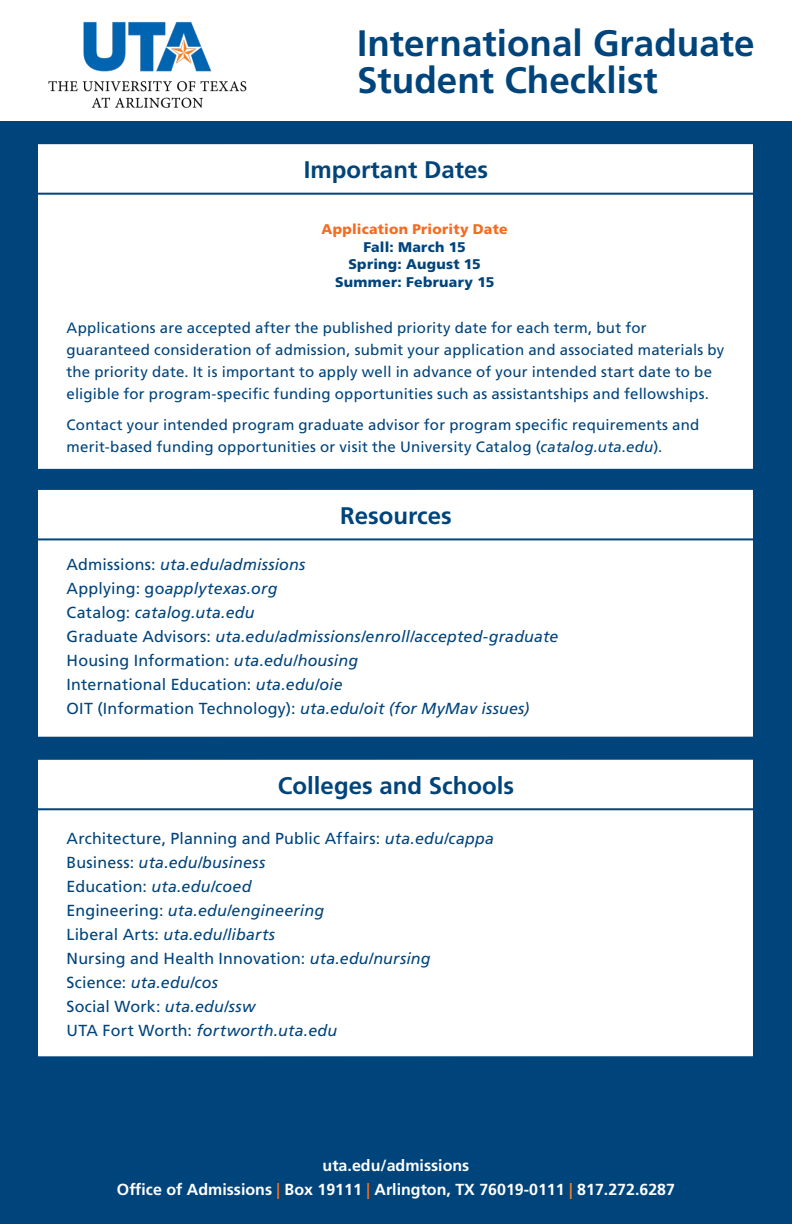
<style>
.page{position:relative;width:792px;height:1224px;background:#00447c}
.page>*{position:absolute;margin:0;border:0;box-sizing:border-box;transform-origin:0 0}
.t1{font:700 36.8px "Frutiger LT Std";color:#00447c}
.t2{font:700 24px "Frutiger LT Std";color:#00447c}
.bullets{font:italic 16px "Frutiger LT Std";letter-spacing:.015em;color:#00447c}
.bullets-2{font:16px "Frutiger LT Std";letter-spacing:.01em;color:#00447c}
.t3{font:700 16px "Frutiger LT Std";color:#fff}
.main_content{font:15px/22px "Frutiger LT Std";letter-spacing:.015em;color:#00447c}
.dates_head{font:900 14px/17.6px "Frutiger LT Std";letter-spacing:.02em;color:#00447c;text-align:center}
.s1{color:#f36c21}
.s2{font-style:italic}
.s3{font-style:normal}
.s4{color:#f58024}
</style>
<div class="page">
<div style="left:37px;top:143px;width:717px;height:327px;background:#fff"></div>
<div style="left:36px;top:142px;width:719px;height:329px;border:2px solid #00447c"></div>
<div style="left:37px;top:759px;width:717px;height:298px;background:#fff"></div>
<div style="left:36px;top:758px;width:719px;height:300px;border:2px solid #00447c"></div>
<div style="left:37px;top:489px;width:717px;height:249px;background:#fff"></div>
<div style="left:36px;top:488px;width:719px;height:251px;border:2px solid #00447c"></div>
<div style="left:0;top:0;width:792px;height:121px;background:#fff"></div>
<hr style="left:37px;top:193px;width:718px;height:2px;background:#00447c">
<hr style="left:37px;top:538px;width:718px;height:2px;background:#00447c">
<hr style="left:37px;top:808px;width:718px;height:2px;background:#00447c">
<img style="left:48px;top:21px;width:199px;height:88px">
<p class="t1" style="left:357px;top:22px;width:399px">International Graduate</p>
<p class="t1" style="left:357px;top:59px;width:302px">Student Checklist</p>
<p class="t2" style="left:304px;top:156px;width:186px">Important Dates</p>
<p class="dates_head" style="left:322px;top:221px;width:188px"><span class="s1">Application Priority Date<br></span>Fall: March 15<br>Spring: August 15<br>Summer: February 15</p>
<p class="main_content" style="left:67px;top:317px;width:659px">Applications are accepted after the published priority date for each term, but for guaranteed consideration of admission, submit your application and associated materials by the priority date. It is important to apply well in advance of your intended start date to be eligible for program-specific funding opportunities such as assistantships and fellowships.</p>
<p class="main_content" style="left:67px;top:414px;width:634px">Contact your intended program graduate advisor for program specific requirements and merit-based funding opportunities or visit the University Catalog (<span class="s2">catalog.uta.edu</span>).</p>
<p class="t2" style="left:340px;top:502px;width:113px">Resources</p>
<p class="bullets" style="left:67px;top:555px;width:240px"><span class="s3">Admissions:</span> uta.edu/admissions</p>
<p class="bullets" style="left:67px;top:579px;width:212px"><span class="s3">Applying: go</span>applytexas.org</p>
<p class="bullets" style="left:67px;top:603px;width:190px"><span class="s3">Catalog:</span> catalog.uta.edu</p>
<p class="bullets" style="left:67px;top:627px;width:493px"><span class="s3">Graduate Advisors:</span> uta.edu/admissions/enroll/accepted-graduate</p>
<p class="bullets-2" style="left:67px;top:651px;width:293px">Housing Information: <span class="s2">uta.edu/housing</span></p>
<p class="bullets-2" style="left:67px;top:675px;width:278px">International Education: <span class="s2">uta.edu/oie</span></p>
<p class="bullets-2" style="left:67px;top:699px;width:465px">OIT (Information Technology): <span class="s2">uta.edu/oit (for MyMav issues)</span></p>
<p class="t2" style="left:278px;top:772px;width:238px">Colleges and Schools</p>
<p class="bullets-2" style="left:67px;top:829px;width:429px">Architecture, Planning and Public Affairs: <span class="s2">uta.edu/cappa</span></p>
<p class="bullets" style="left:67px;top:853px;width:200px"><span class="s3">Business:</span> uta.edu/business</p>
<p class="bullets" style="left:67px;top:877px;width:186px"><span class="s3">Education:</span> uta.edu/coed</p>
<p class="bullets" style="left:67px;top:901px;width:259px"><span class="s3">Engineering:</span> uta.edu/engineering</p>
<p class="bullets" style="left:67px;top:925px;width:210px"><span class="s3">Liberal Arts:</span> uta.edu/libarts</p>
<p class="bullets-2" style="left:67px;top:949px;width:366px">Nursing and Health Innovation: <span class="s2">uta.edu/nursing</span></p>
<p class="bullets" style="left:67px;top:973px;width:153px"><span class="s3">Science:</span> uta.edu/cos</p>
<p class="bullets-2" style="left:67px;top:997px;width:190px">Social Work: <span class="s2">uta.edu/ssw</span></p>
<p class="bullets" style="left:67px;top:1021px;width:272px"><span class="s3">UTA Fort Worth:</span> fortworth.uta.edu</p>
<p class="t3" style="left:323px;top:1156px;width:148px">uta.edu/admissions</p>
<p class="t3" style="left:117px;top:1180px;width:560px">Office of Admissions <span class="s1">|</span> Box 19111 <span class="s1">|</span> Arlington, TX 76019-0111 <span class="s4">|</span> 817.272.6287</p>
</div>
